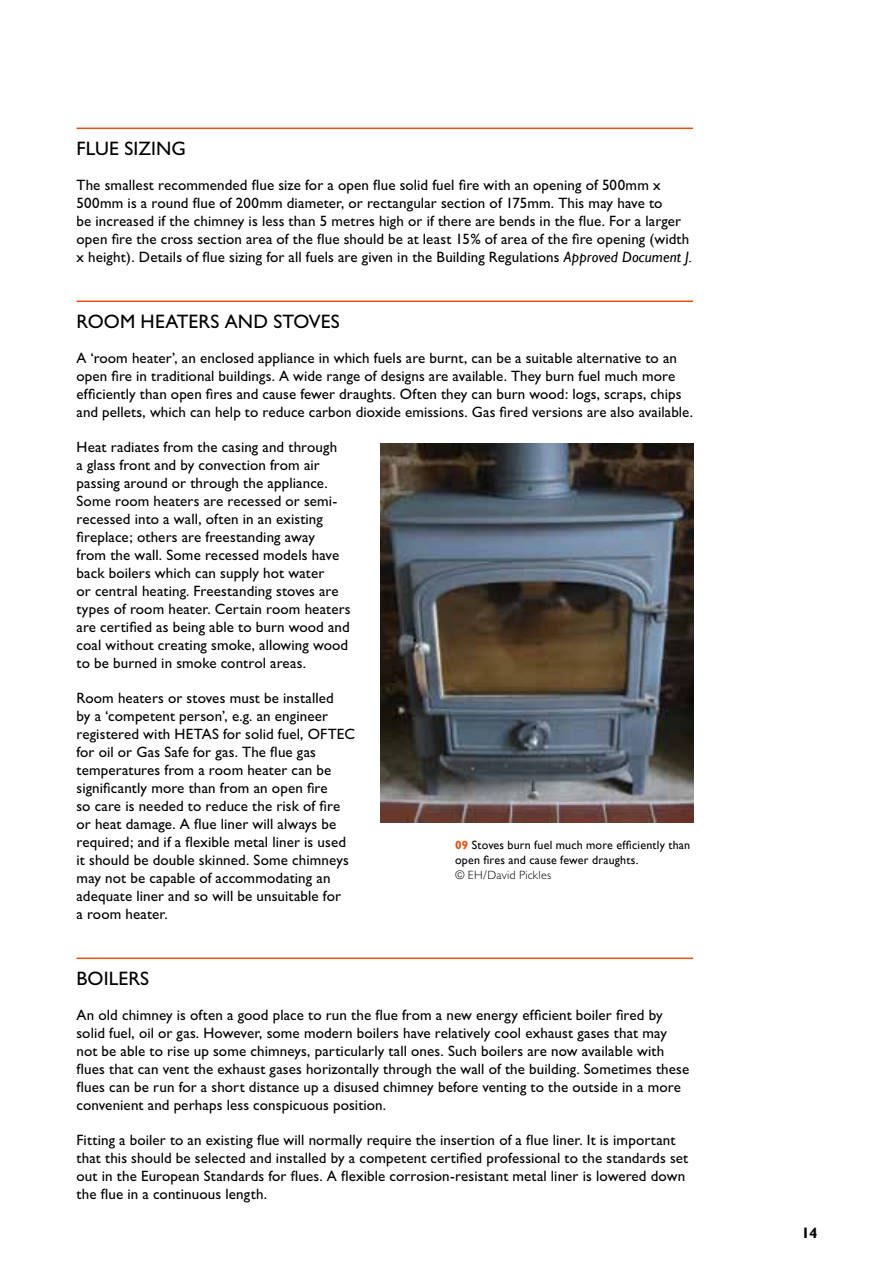
<style>
.page{position:relative;width:893px;height:1263px;background:#fff}
.page>*{position:absolute;margin:0;border:0;box-sizing:border-box;transform-origin:0 0}
.sub_headers_K_with_1{font:19.5px "M Gill Sans";letter-spacing:.005em;color:#000}
.reg_body{font:15px/18px "M Gill Sans";letter-spacing:.01em;color:#000}
.t1{font:700 15px "M Gill Sans";color:#000}
.t2{font:12px/15px "Gill Sans";letter-spacing:.015em;color:#000}
.s1{font-family:"Gill Sans";font-style:italic}
.s2{font-family:"M Gill Sans";font-weight:700;color:#e9500e}
.s3{font-family:"M Gill Sans";font-weight:300}
</style>
<div class="page">
<hr style="left:77px;top:128px;width:616px;height:1px;background:#e9500e">
<hr style="left:77px;top:300px;width:616px;height:2px;background:#e9500e">
<hr style="left:77px;top:957px;width:616px;height:2px;background:#e9500e">
<img style="left:381px;top:443px;width:312px;height:379px">
<p class="sub_headers_K_with_1" style="left:77px;top:137px;width:111px">FLUE SIZING</p>
<p class="reg_body" style="left:77px;top:176px;width:617px">The smallest recommended flue size for a open flue solid fuel fire with an opening of 500mm x 500mm is a round flue of 200mm diameter, or rectangular section of 175mm. This may have to<br>be increased if the chimney is less than 5 metres high or if there are bends in the flue. For a larger open fire the cross section area of the flue should be at least 15% of area of the fire opening (width x height). Details of flue sizing for all fuels are given in the Building Regulations <span class="s1">Approved Document J.</span></p>
<p class="sub_headers_K_with_1" style="left:77px;top:310px;width:265px">ROOM HEATERS AND STOVES</p>
<p class="reg_body" style="left:77px;top:349px;width:618px">A ‘room heater’, an enclosed appliance in which fuels are burnt, can be a suitable alternative to an open fire in traditional buildings. A wide range of designs are available. They burn fuel much more efficiently than open fires and cause fewer draughts. Often they can burn wood: logs, scraps, chips and pellets, which can help to reduce carbon dioxide emissions. Gas fired versions are also available.</p>
<p class="reg_body" style="left:77px;top:438px;width:276px">Heat radiates from the casing and through<br>a glass front and by convection from air passing around or through the appliance.<br>Some room heaters are recessed or semi&shy;recessed into a wall, often in an existing fireplace; others are freestanding away<br>from the wall. Some recessed models have back boilers which can supply hot water<br>or central heating. Freestanding stoves are types of room heater. Certain room heaters are certified as being able to burn wood and coal without creating smoke, allowing wood to be burned in smoke control areas.</p>
<p class="reg_body" style="left:77px;top:689px;width:280px">Room heaters or stoves must be installed<br>by a ‘competent person’, e.g. an engineer registered with HETAS for solid fuel, OFTEC for oil or Gas Safe for gas. The flue gas temperatures from a room heater can be significantly more than from an open fire<br>so care is needed to reduce the risk of fire or heat damage. A flue liner will always be required; and if a flexible metal liner is used it should be double skinned. Some chimneys may not be capable of accommodating an adequate liner and so will be unsuitable for<br>a room heater.</p>
<p class="t2" style="left:455px;top:837px;width:237px"><span class="s2">09</span> Stoves burn fuel much more efficiently than open fires and cause fewer draughts.<br><span class="s3">© EH/David Pickles</span></p>
<p class="sub_headers_K_with_1" style="left:77px;top:967px;width:74px">BOILERS</p>
<p class="reg_body" style="left:77px;top:1006px;width:614px">An old chimney is often a good place to run the flue from a new energy efficient boiler fired by solid fuel, oil or gas. However, some modern boilers have relatively cool exhaust gases that may not be able to rise up some chimneys, particularly tall ones. Such boilers are now available with flues that can vent the exhaust gases horizontally through the wall of the building. Sometimes these flues can be run for a short distance up a disused chimney before venting to the outside in a more convenient and perhaps less conspicuous position.</p>
<p class="reg_body" style="left:77px;top:1131px;width:613px">Fitting a boiler to an existing flue will normally require the insertion of a flue liner. It is important that this should be selected and installed by a competent certified professional to the standards set out in the European Standards for flues. A flexible corrosion-resistant metal liner is lowered down the flue in a continuous length.</p>
<p class="t1" style="left:802px;top:1225px;width:17px">14</p>
</div>
